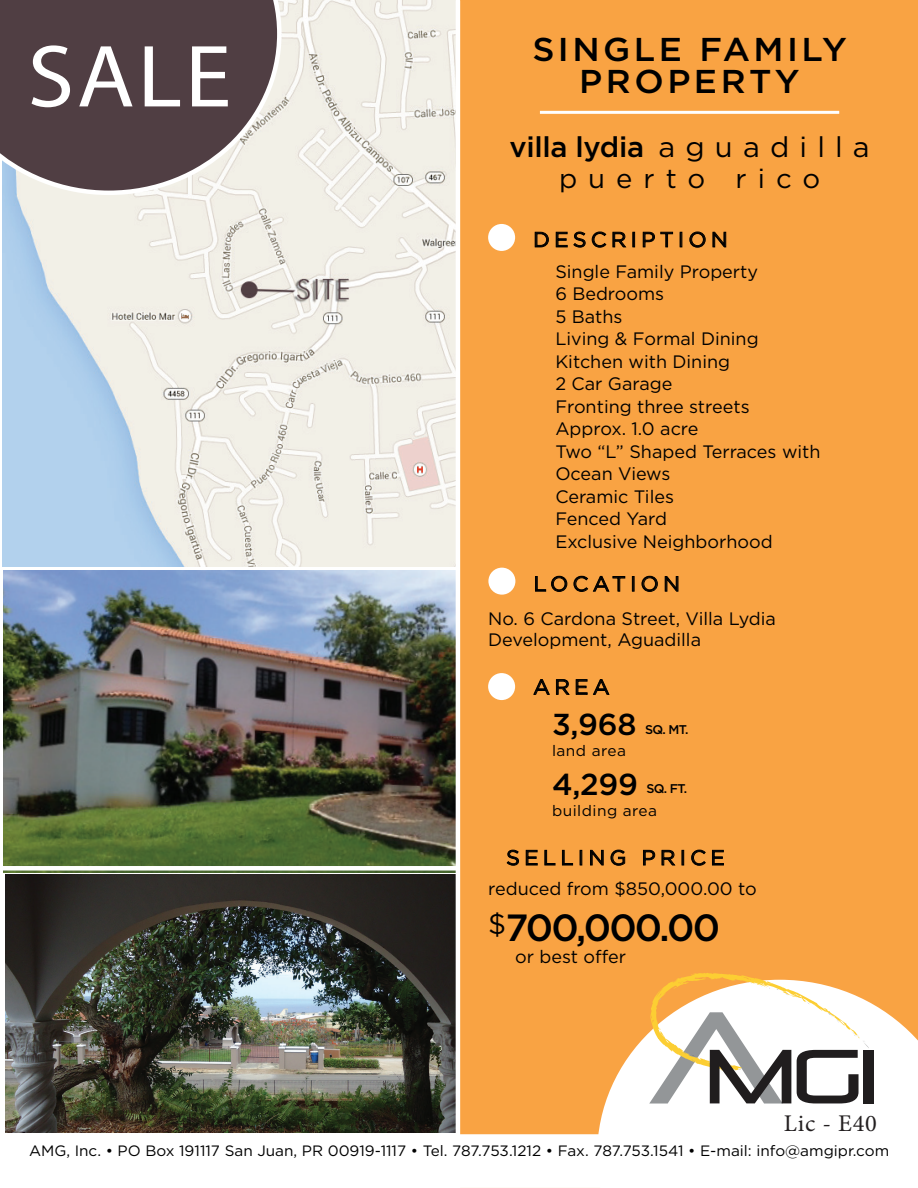
<style>
.page{position:relative;width:918px;height:1188px;background:#fff}
.page>*{position:absolute;margin:0;border:0;box-sizing:border-box;transform-origin:0 0}
.t1{font:88.95px "Myriad Pro";color:#fff;scale:1.06 1}
.t2{font:500 37.8px "Gotham";letter-spacing:-.05em;color:#000}
.t3{font:500 33px/31.8px "Gotham";letter-spacing:.1em;color:#000;text-align:center;scale:1.05 1}
.t4{font:500 30.3px "Gotham";letter-spacing:-.01em;color:#000}
.t5{font:500 28.5px "Gotham";letter-spacing:-.01em;color:#000}
.t6{font:27px "Gotham";letter-spacing:.4em;color:#000}
.t7{font:24px "Minion Pro";letter-spacing:.03em;color:#231f20}
.t8{font:21px "Gotham";letter-spacing:.2em;color:#000}
.t9{font:18px/22.5px "Gotham";color:#000}
.t10{font:15.15px "Gotham";letter-spacing:.03em;color:#000}
.t11{font:15px "Gotham";color:#000}
.t12{font:500 12.6px "Gotham";letter-spacing:-.05em;color:#000}
.s1{font-weight:400}
</style>
<div class="page">
<img style="left:3px;top:0;width:453px;height:566px">
<img style="left:6px;top:874px;width:450px;height:259px">
<img style="left:4px;top:571px;width:452px;height:301px">
<div style="left:460px;top:0;width:458px;height:1188px;background:#f9a343"></div>
<svg style="left:0;top:0;width:282px;height:195px;background:#6a5b5e"></svg>
<hr style="left:540px;top:111px;width:299px;height:3px;background:#fff">
<svg style="left:534px;top:231px;width:15px;height:17px"></svg>
<svg style="left:556px;top:231px;width:71px;height:17px"></svg>
<svg style="left:633px;top:232px;width:2px;height:15px"></svg>
<svg style="left:643px;top:231px;width:30px;height:17px"></svg>
<svg style="left:680px;top:232px;width:2px;height:15px"></svg>
<svg style="left:689px;top:231px;width:17px;height:17px"></svg>
<svg style="left:712px;top:231px;width:14px;height:17px"></svg>
<svg style="left:535px;top:576px;width:91px;height:16px"></svg>
<svg style="left:632px;top:576px;width:2px;height:16px"></svg>
<svg style="left:641px;top:576px;width:17px;height:16px"></svg>
<svg style="left:665px;top:576px;width:14px;height:16px"></svg>
<svg style="left:533px;top:679px;width:17px;height:16px"></svg>
<svg style="left:556px;top:679px;width:54px;height:16px"></svg>
<div style="left:488px;top:673px;width:27px;height:27px;background:#fff;border-radius:50%"></div>
<div style="left:488px;top:224px;width:27px;height:27px;background:#fff;border-radius:50%"></div>
<div style="left:488px;top:568px;width:27px;height:27px;background:#fff;border-radius:50%"></div>
<svg style="left:506px;top:849px;width:13px;height:17px"></svg>
<svg style="left:526px;top:850px;width:12px;height:16px"></svg>
<svg style="left:544px;top:850px;width:12px;height:16px"></svg>
<svg style="left:562px;top:850px;width:11px;height:16px"></svg>
<svg style="left:580px;top:850px;width:2px;height:15px"></svg>
<svg style="left:590px;top:850px;width:14px;height:16px"></svg>
<svg style="left:610px;top:849px;width:15px;height:17px"></svg>
<svg style="left:643px;top:850px;width:12px;height:16px"></svg>
<svg style="left:661px;top:850px;width:15px;height:16px"></svg>
<svg style="left:682px;top:850px;width:2px;height:15px"></svg>
<svg style="left:691px;top:849px;width:15px;height:17px"></svg>
<svg style="left:712px;top:850px;width:12px;height:16px"></svg>
<div style="left:0;top:866px;width:459px;height:5px;background:#fff"></div>
<svg style="left:598px;top:1002px;width:320px;height:186px;fill:#fff"></svg>
<svg style="left:649px;top:973px;width:220px;height:131px;background:#d8cbb7"></svg>
<div style="left:863px;top:1050px;width:11px;height:53px;background:#201d1e"></div>
<div style="left:460px;top:1134px;width:307px;height:54px;background:#fff"></div>
<h1 class="t1" style="left:28px;top:22px;width:194px">SALE</h1>
<h3 class="t3" style="left:532px;top:33px;width:301px">SINGLE FAMILY<br>PROPERTY</h3>
<h3 class="t5" style="left:509px;top:128px;width:362px">villa lydia <span class="s1">a g u a d i l l a</span></h3>
<h3 class="t6" style="left:559px;top:162px;width:263px">puerto rico</h3>
<p class="t8" style="left:533px;top:226px;width:196px">DESCRIPTION</p>
<p class="t9" style="left:555px;top:260px;width:267px">Single Family Property<br>6 Bedrooms<br>5 Baths<br>Living &amp; Formal Dining<br>Kitchen with Dining<br>2 Car Garage<br>Fronting three streets<br>Approx. 1.0 acre<br>Two “L” Shaped Terraces with<br>Ocean Views<br>Ceramic Tiles<br>Fenced Yard<br>Exclusive Neighborhood</p>
<p class="t8" style="left:533px;top:570px;width:148px">LOCATION</p>
<p class="t9" style="left:488px;top:608px;width:289px;line-height:21.1px">No. 6 Cardona Street, Villa Lydia<br>Development, Aguadilla</p>
<p class="t8" style="left:533px;top:674px;width:78px">AREA</p>
<h3 class="t4" style="left:552px;top:705px;width:86px">3,968</h3>
<p class="t12" style="left:645px;top:722px;width:45px">SQ. MT.</p>
<h3 class="t4" style="left:552px;top:764px;width:87px">4,299</h3>
<p class="t12" style="left:646px;top:781px;width:42px">SQ. FT.</p>
<p class="t10" style="left:552px;top:741px;width:76px">land area</p>
<p class="t10" style="left:552px;top:800px;width:107px">building area</p>
<p class="t8" style="left:506px;top:844px;width:220px">SELLING PRICE</p>
<p class="t9" style="left:488px;top:877px;width:270px">reduced from $850,000.00 to</p>
<h2 class="t2" style="left:488px;top:903px;width:233px"><sup>$</sup>700,000.00</h2>
<p class="t9" style="left:515px;top:945px;width:113px">or best offer</p>
<h3 class="t7" style="left:784px;top:1107px;width:95px">Lic - E40</h3>
<p class="t11" style="left:29px;top:1141px;width:862px">AMG, Inc. • PO Box 191117 San Juan, PR 00919-1117 • Tel. 787.753.1212 • Fax. 787.753.1541 • E-mail: info@amgipr.com</p>
</div>
